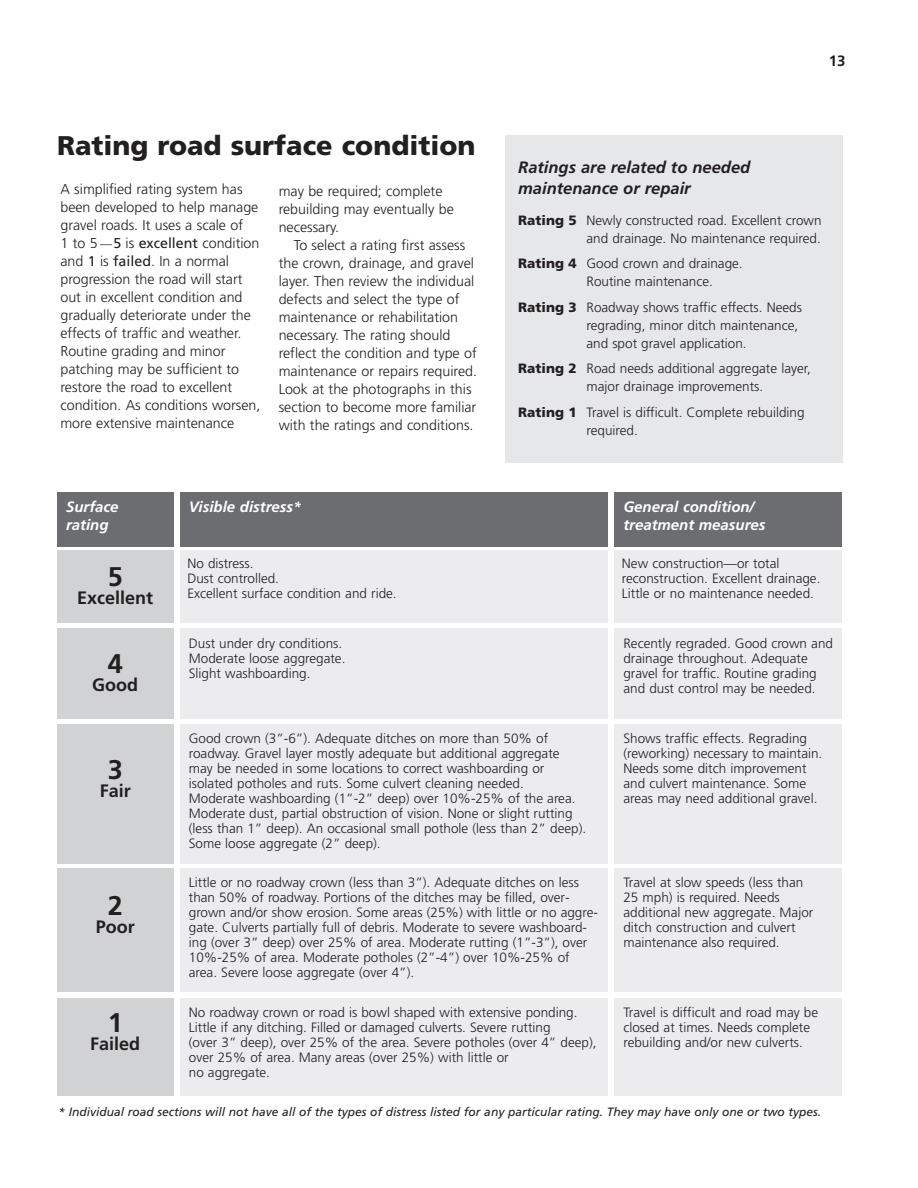
<style>
.page{position:relative;width:918px;height:1188px;background:#fff}
.page>*{position:absolute;margin:0;border:0;box-sizing:border-box;transform-origin:0 0}
.t1{font:900 27px "Frutiger";color:#231f20}
.t2{font:700 27px "Frutiger";color:#231f20}
.t3{font:700 18px "Frutiger";color:#231f20}
.t4{font:italic 700 16.5px/21px "Frutiger";color:#231f20}
.t5{font:italic 700 15px/18px "Frutiger";color:#fff}
.t6{font:700 15px "Frutiger";color:#231f20}
.t7{font:300 14.25px/18px "Frutiger";color:#231f20}
.t8{font:300 13.5px/15px "Frutiger";color:#231f20}
.t9{font:italic 12px "Frutiger";color:#231f20}
.s1{font-size:12px}
.s2{font-weight:400}
.s3{font-weight:900}
</style>
<div class="page">
<div style="left:505px;top:135px;width:337px;height:327px;background:#e6e7e9"></div>
<div style="left:57px;top:492px;width:116px;height:55px;background:#6c6d70"></div>
<div style="left:180px;top:492px;width:427px;height:55px;background:#6c6d70"></div>
<div style="left:614px;top:492px;width:228px;height:55px;background:#6c6d70"></div>
<div style="left:57px;top:550px;width:116px;height:73px;background:#d1d2d4"></div>
<div style="left:180px;top:551px;width:427px;height:72px;background:#ececee"></div>
<div style="left:614px;top:551px;width:228px;height:72px;background:#ececee"></div>
<div style="left:57px;top:629px;width:116px;height:90px;background:#d1d2d4"></div>
<div style="left:180px;top:629px;width:427px;height:90px;background:#ececee"></div>
<div style="left:614px;top:629px;width:228px;height:90px;background:#ececee"></div>
<div style="left:57px;top:724px;width:116px;height:139px;background:#d1d2d4"></div>
<div style="left:180px;top:724px;width:427px;height:139px;background:#ececee"></div>
<div style="left:614px;top:724px;width:228px;height:139px;background:#ececee"></div>
<div style="left:57px;top:868px;width:116px;height:124px;background:#d1d2d4"></div>
<div style="left:180px;top:868px;width:427px;height:124px;background:#ececee"></div>
<div style="left:614px;top:868px;width:228px;height:124px;background:#ececee"></div>
<div style="left:57px;top:998px;width:116px;height:97px;background:#d1d2d4"></div>
<div style="left:180px;top:998px;width:427px;height:97px;background:#ececee"></div>
<div style="left:614px;top:998px;width:228px;height:97px;background:#ececee"></div>
<p class="t6" style="left:829px;top:54px;width:18px">13</p>
<h1 class="t1" style="left:57px;top:135px;width:420px">Rating road surface condition</h1>
<p class="t7" style="left:60px;top:182px;width:201px">A simplified rating system has been developed to help manage gravel roads. It uses a scale of<br>1 to 5 <span class="s1">—</span><span class="s2">5</span> is <span class="s2">excellent</span> condition and <span class="s2">1</span> is <span class="s2">failed</span>. In a normal progression the road will start out in excellent condi tion and gradu ally deteriorate under the effects of traffic and weather.<br>Routine grading and minor patching may be sufficient to restore the road to excellent condi tion. As condi tions worsen, more exten sive maintenance</p>
<p class="t7" style="left:279px;top:184px;width:177px">may be required; complete rebuild ing may eventually be necessary.</p>
<p class="t7" style="left:279px;top:238px;width:200px;text-indent:15px">To select a rating first assess the crown, drainage, and gravel layer. Then review the individual defects and select the type of maintenance or rehabilitation necessary. The rating should reflect the condition and type of maintenance or repairs required.<br>Look at the photo graphs in this section to become more familiar with the ratings and conditions.</p>
<p class="t4" style="left:518px;top:158px;width:234px">Ratings are related to needed maintenance or repair</p>
<p class="t8" style="left:518px;top:212px;width:305px;line-height:18px;text-align:right"><span class="s3">Rating 5</span> Newly constructed road. Excellent crown and drainage. No maintenance required.</p>
<p class="t8" style="left:587px;top:256px;width:158px;line-height:18px;text-indent:-68px"><span class="s3">Rating 4</span> Good crown and drainage.<br>Routine maintenance.</p>
<p class="t8" style="left:587px;top:299px;width:217px;line-height:18px;text-indent:-68px"><span class="s3">Rating 3</span> Roadway shows traffic effects. Needs regrading, minor ditch maintenance, and spot gravel application.</p>
<p class="t8" style="left:587px;top:361px;width:226px;line-height:18px;text-indent:-68px"><span class="s3">Rating 2</span> Road needs additional aggregate layer, major drainage improvements.</p>
<p class="t8" style="left:587px;top:404px;width:220px;line-height:18px;text-indent:-68px"><span class="s3">Rating 1</span> Travel is difficult. Complete rebuilding required.</p>
<p class="t5" style="left:66px;top:499px;width:54px">Surface rating</p>
<p class="t5" style="left:189px;top:499px;width:114px">Visible distress*</p>
<p class="t5" style="left:623px;top:499px;width:144px">General condition/ treatment measures</p>
<h1 class="t2" style="left:108px;top:566px;width:17px">5</h1>
<h2 class="t3" style="left:77px;top:590px;width:78px">Excellent</h2>
<p class="t8" style="left:187px;top:557px;width:211px">No distress.<br>Dust controlled.<br>Excellent surface condition and ride.</p>
<p class="t8" style="left:622px;top:557px;width:200px">New construction—or total reconstruction. Excellent drainage.<br>Little or no maintenance needed.</p>
<h1 class="t2" style="left:108px;top:653px;width:17px">4</h1>
<h2 class="t3" style="left:92px;top:677px;width:47px">Good</h2>
<h1 class="t2" style="left:108px;top:758px;width:17px">3</h1>
<h2 class="t3" style="left:100px;top:783px;width:33px">Fair</h2>
<h1 class="t2" style="left:108px;top:895px;width:17px">2</h1>
<h2 class="t3" style="left:96px;top:920px;width:41px">Poor</h2>
<p class="t8" style="left:189px;top:637px;width:158px">Dust under dry conditions.<br>Moderate loose aggregate.<br>Slight washboarding.</p>
<p class="t8" style="left:623px;top:637px;width:211px">Recently regraded. Good crown and drainage throughout. Adequate gravel for traffic. Routine grading and dust control may be needed.</p>
<p class="t8" style="left:189px;top:732px;width:399px">Good crown (3”-6”). Adequate ditches on more than 50% of roadway. Gravel layer mostly adequate but additional aggregate may be needed in some locations to correct washboarding or isolated potholes and ruts. Some culvert cleaning needed.<br>Moderate washboarding (1”-2” deep) over 10%-25% of the area.<br>Moderate dust, partial obstruction of vision. None or slight rutting (less than 1” deep). An occasional small pothole (less than 2” deep).<br>Some loose aggregate (2” deep).</p>
<p class="t8" style="left:623px;top:732px;width:200px">Shows traffic effects. Regrading (reworking) necessary to maintain.<br>Needs some ditch improvement and culvert maintenance. Some areas may need additional gravel.</p>
<p class="t8" style="left:189px;top:876px;width:411px">Little or no roadway crown (less than 3”). Adequate ditches on less than 50% of roadway. Portions of the ditches may be filled, over&shy;grown and/or show erosion. Some areas (25%) with little or no aggre&shy;gate. Culverts partially full of debris. Moderate to severe washboard&shy;ing (over 3” deep) over 25% of area. Moderate rutting (1”-3”), over 10%-25% of area. Moderate potholes (2”-4”) over 10%-25% of area. Severe loose aggregate (over 4”).</p>
<p class="t8" style="left:623px;top:876px;width:191px">Travel at slow speeds (less than<br>25 mph) is required. Needs additional new aggregate. Major ditch construction and culvert maintenance also required.</p>
<p class="t8" style="left:189px;top:1006px;width:409px">No roadway crown or road is bowl shaped with extensive ponding.<br>Little if any ditching. Filled or damaged culverts. Severe rutting<br>(over 3” deep), over 25% of the area. Severe potholes (over 4” deep), over 25% of area. Many areas (over 25%) with little or<br>no aggregate.</p>
<p class="t8" style="left:623px;top:1006px;width:196px">Travel is difficult and road may be closed at times. Needs complete rebuilding and/or new culverts.</p>
<p class="t9" style="left:58px;top:1107px;width:764px">* Individual road sections will not have all of the types of distress listed for any particular rating. They may have only one or two types.</p>
<h1 class="t2" style="left:108px;top:1011px;width:17px">1</h1>
<h2 class="t3" style="left:90px;top:1036px;width:52px">Failed</h2>
</div>
